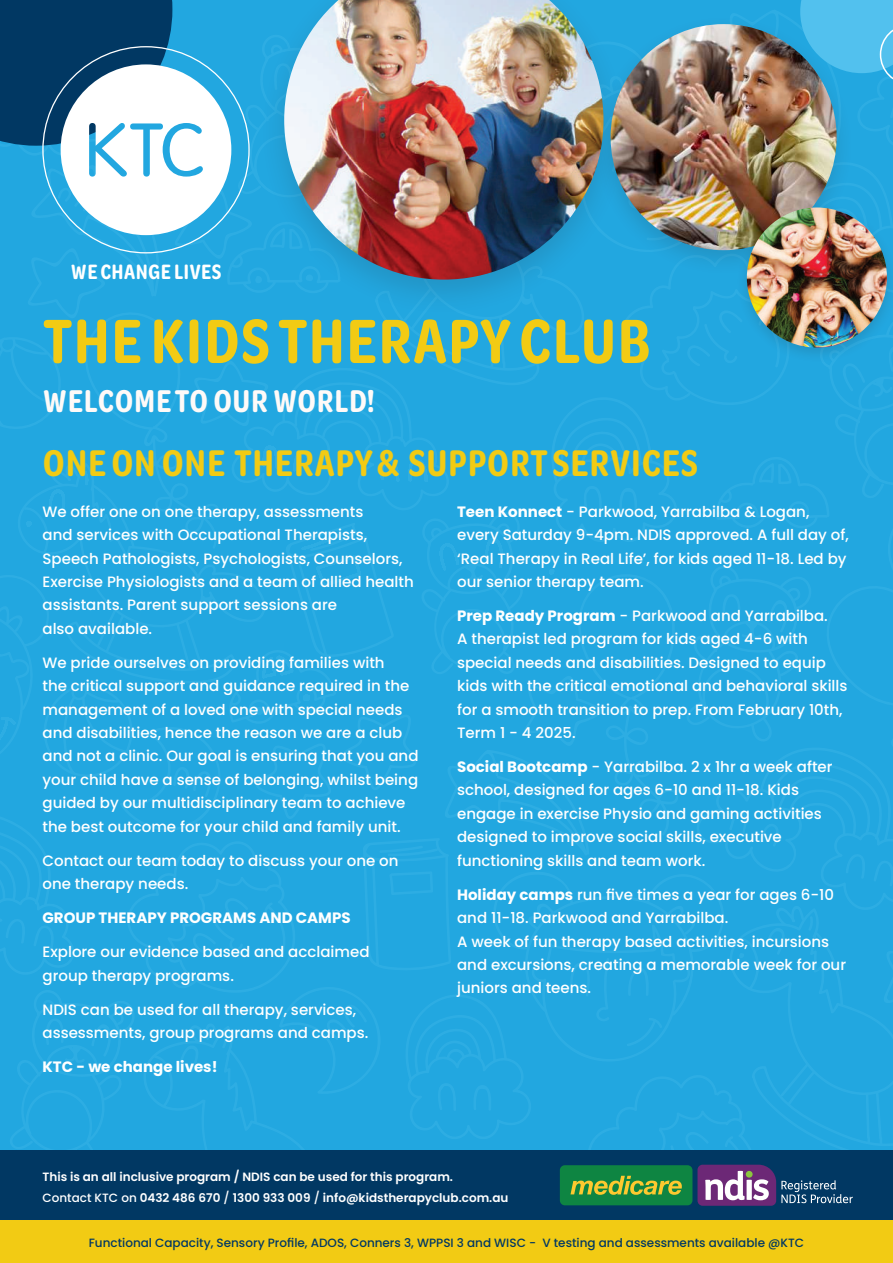
<style>
.page{position:relative;width:893px;height:1263px;background:#fff}
.page>*{position:absolute;margin:0;border:0;box-sizing:border-box;transform-origin:0 0}
.t1{font:600 66.6px "Omnes Narrow";letter-spacing:.02em;color:#f2cb14}
.t2{font:600 39.6px "Omnes Narrow";letter-spacing:.02em;color:#f2cb14}
.t3{font:600 33.6px "Omnes Narrow";letter-spacing:.02em;color:#fefaf8}
.t4{font:600 22.2px "Omnes Narrow";letter-spacing:.02em;color:#fff}
.t5{font:500 15px/23.4px "Poppins";color:#fff}
.t6{font:700 15px "Poppins";color:#fff}
.t7{font:600 12px/20.4px "Poppins";color:#fff}
.t8{font:500 12px "Poppins";color:#013863}
.s1{font-weight:700}
.s2{font-weight:500}
</style>
<div class="page">
<div style="left:0;top:0;width:893px;height:1150px;background:#22a7e0"></div>
<svg style="left:0;top:312px;width:554px;height:505px;background:#23a7e0"></svg>
<svg style="left:256px;top:743px;width:75px;height:76px;background:#23a7e0"></svg>
<svg style="left:341px;top:715px;width:75px;height:75px;background:#23a7e0"></svg>
<svg style="left:120px;top:727px;width:101px;height:104px;background:#23a7e0"></svg>
<div style="left:0;top:1150px;width:893px;height:92px;background:#013863"></div>
<svg style="left:560px;top:1165px;width:293px;height:41px"></svg>
<div style="left:0;top:1220px;width:893px;height:43px;background:#f2cb14"></div>
<svg style="left:800px;top:0;width:93px;height:85px;background:#4fbeec"></svg>
<div style="left:593px;top:14px;width:262px;height:262px;background:#231f20;opacity:.15"></div>
<img style="left:611px;top:24px;width:226px;height:226px;border-radius:113px">
<div style="left:736px;top:201px;width:157px;height:162px;background:#231f20;opacity:.15"></div>
<img style="left:747px;top:207px;width:140px;height:141px;border-radius:70px">
<div style="left:259px;top:0;width:370px;height:317px;background:#231f20;opacity:.15"></div>
<img style="left:284px;top:0;width:319px;height:280px">
<svg style="left:0;top:0;width:250px;height:253px"></svg>
<h3 class="t4" style="left:71px;top:257px;width:152px">WE CHANGE LIVES</h3>
<h1 class="t1" style="left:43px;top:296px;width:609px">THE KIDS THERAPY CLUB</h1>
<h3 class="t3" style="left:43px;top:379px;width:334px">WELCOME TO OUR WORLD!</h3>
<h2 class="t2" style="left:43px;top:436px;width:656px">ONE ON ONE THERAPY &amp; SUPPORT SERVICES</h2>
<p class="t5" style="left:43px;top:500px;width:373px">We offer one on one therapy, assessments<br>and services with Occupational Therapists, Speech Pathologists, Psychologists, Counselors, Exercise Physiologists and a team of allied health assistants. Parent support sessions are<br>also available.</p>
<p class="t5" style="left:43px;top:651px;width:377px">We pride ourselves on providing families with<br>the critical support and guidance required in the management of a loved one with special needs and disabilities, hence the reason we are a club and not a clinic. Our goal is ensuring that you and your child have a sense of belonging, whilst being guided by our multidisciplinary team to achieve the best outcome for your child and family unit.</p>
<p class="t5" style="left:43px;top:849px;width:358px">Contact our team today to discuss your one on one therapy needs.</p>
<p class="t6" style="left:43px;top:909px;width:310px">GROUP THERAPY PROGRAMS AND CAMPS</p>
<p class="t5" style="left:43px;top:940px;width:329px">Explore our evidence based and acclaimed group therapy programs.</p>
<p class="t5" style="left:43px;top:998px;width:327px">NDIS can be used for all therapy, services, assessments, group programs and camps.</p>
<p class="t6" style="left:43px;top:1058px;width:177px">KTC - we change lives!</p>
<p class="t5" style="left:457px;top:500px;width:393px"><span class="s1">Teen Konnect</span> - Parkwood, Yarrabilba &amp; Logan, every Saturday 9-4pm. NDIS approved. A full day of, ‘Real Therapy in Real Life’, for kids aged 11-18. Led by our senior therapy team.</p>
<p class="t5" style="left:457px;top:604px;width:392px"><span class="s1">Prep Ready Program</span> - Parkwood and Yarrabilba.<br>A therapist led program for kids aged 4-6 with special needs and disabilities. Designed to equip kids with the critical emotional and behavioral skills for a smooth transition to prep. From February 10th, Term 1 - 4 2025.</p>
<p class="t5" style="left:457px;top:755px;width:377px"><span class="s1">Social Bootcamp</span> - Yarrabilba. 2 x 1hr a week after school, designed for ages 6-10 and 11-18. Kids engage in exercise Physio and gaming activities designed to improve social skills, executive functioning skills and team work.</p>
<p class="t5" style="left:457px;top:883px;width:390px"><span class="s1">Holiday camps</span> run five times a year for ages 6-10 and 11-18. Parkwood and Yarrabilba.<br>A week of fun therapy based activities, incursions and excursions, creating a memorable week for our juniors and teens.</p>
<p class="t7" style="left:43px;top:1167px;width:467px">This is an all inclusive program / NDIS can be used for this program.<br><span class="s2">Contact KTC on</span> 0432 486 670 <span class="s2">/</span> 1300 933 009 <span class="s2">/</span> info@kidstherapyclub.com.au</p>
<p class="t8" style="left:89px;top:1236px;width:717px">Functional Capacity, Sensory Profile, ADOS, Conners 3, WPPSI 3 and WISC - V testing and assessments available @KTC</p>
</div>
